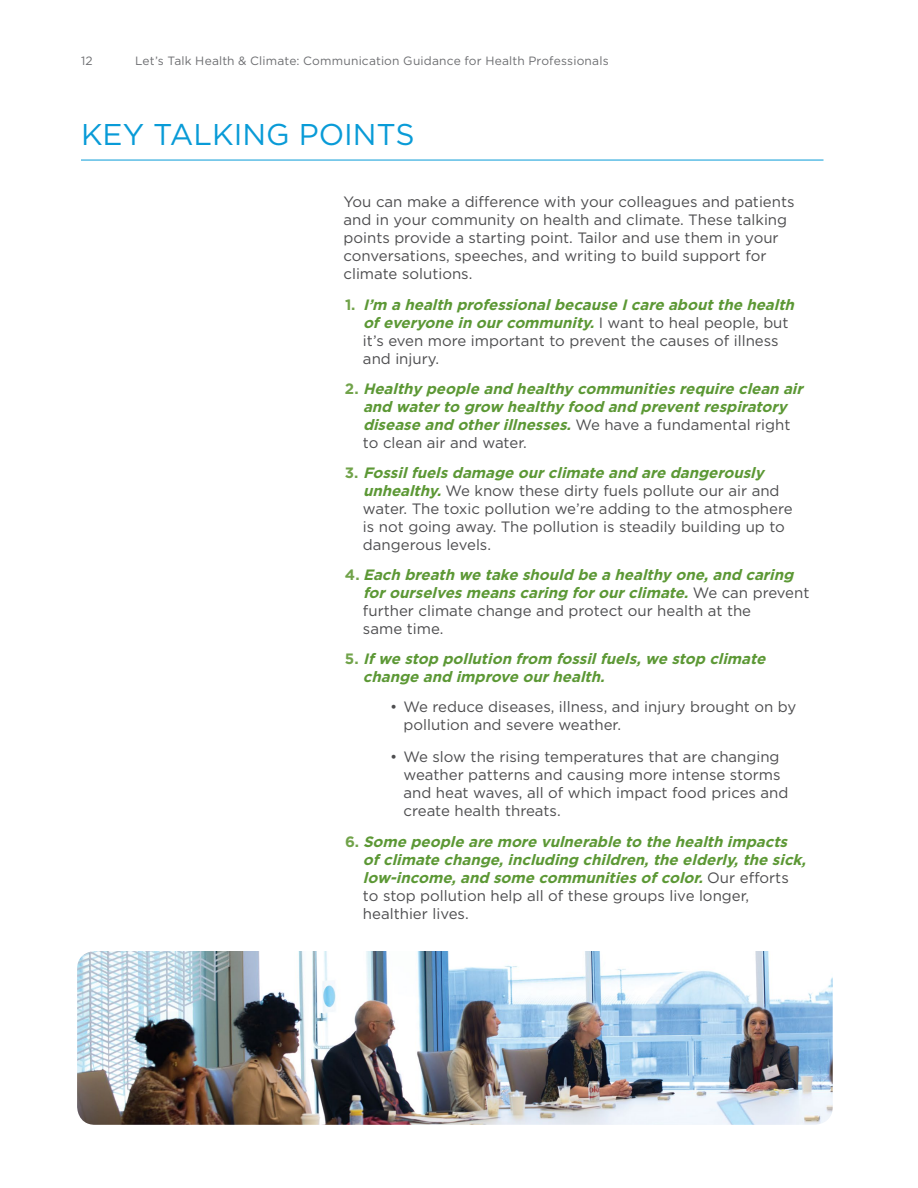
<style>
.page{position:relative;width:918px;height:1188px;background:#fff}
.page>*{position:absolute;margin:0;border:0;box-sizing:border-box;transform-origin:0 0}
.t1{font:30px "Gotham";color:#099bd7}
.t2{font:15px/18px "Gotham";color:#4d4d4f}
.t3{font:italic 700 15px/18px "Gotham";color:#5c9835}
.t4{font:12px "Gotham";letter-spacing:.015em;color:#6d6e71}
.s1{font-weight:700;color:#71a34a}
.s2{font-weight:700;font-style:italic;color:#5c9835}
.s3{font-style:normal;color:#71a34a}
.s4{font-weight:400;font-style:normal;color:#4d4d4f}
</style>
<div class="page">
<hr style="left:81px;top:160px;width:743px;height:1px;background:#099bd7">
<img style="left:77px;top:951px;width:756px;height:174px">
<p class="t4" style="left:81px;top:53px;width:13px">12</p>
<p class="t4" style="left:135px;top:53px;width:475px">Let’s Talk Health &amp; Climate: Communication Guidance for Health Professionals</p>
<h1 class="t1" style="left:81px;top:116px;width:335px">KEY TALKING POINTS</h1>
<p class="t2" style="left:344px;top:192px;width:453px">You can make a difference with your colleagues and patients and in your community on health and climate. These talking points provide a starting point. Tailor and use them in your conversations, speeches, and writing to build support for climate solutions.</p>
<p class="t2" style="left:363px;top:296px;width:437px;text-indent:-18px"><span class="s1">1 .</span> <span class="s2">I’m ahealth professionalbecause Icare aboutthe health ofeveryone in ourcommunity.</span>I w a n t t o h e a l p e o p l e , b u t it’s even more important to prevent the causes of illness and injury.</p>
<p class="t3" style="left:363px;top:380px;width:446px;text-indent:-18px"><span class="s3">2 .</span> Healthypeople and healthycommunitiesrequire clean air and waterto grow healthyfood and preventrespiratory disease and otherillnesses. <span class="s4">W e h a v e a f u n d a m e n t a l r i g h t to clean air and water.</span></p>
<p class="t2" style="left:363px;top:464px;width:431px;text-indent:-18px"><span class="s1">3 .</span> <span class="s2">Fossilfuelsdamage ourclimate and are dangerously unhealthy.</span>We know these dirty fuels pollute our air and water. The toxic pollution we’re adding to the atmosphere is not going away. The pollution is steadily building up to dangerous levels.</p>
<p class="t3" style="left:363px;top:566px;width:448px;text-indent:-18px"><span class="s3">4 .</span> Each breath we take should be ahealthyone,and caring forourselvesmeanscaring forourclimate. <span class="s4">W e c a n p r e v e n t further climate change and protect our health at the<br>same time.</span></p>
<p class="t3" style="left:363px;top:650px;width:409px;text-indent:-18px"><span class="s3">5 .</span> Ifwe stop pollution from fossilfuels,we stop climate change and improve ourhealth.</p>
<p class="t2" style="left:404px;top:698px;width:394px;text-indent:-14px">• We reduce diseases, illness, and injury brought on by pollution and severe weather.</p>
<p class="t2" style="left:404px;top:747px;width:386px;text-indent:-14px">• We slow the rising temperatures that are changing weather patterns and causing more intense storms and heat waves, all of which impact food prices and create health threats.</p>
<p class="t3" style="left:363px;top:833px;width:449px;text-indent:-18px"><span class="s3">6 .</span> Some people are more vulnerable to the health impacts ofclimate change,including children,the elderly,the sick, low-income,and some communitiesofcolor.<span class="s4">O u r e ff o r t s<br>to stop pollution help all of these groups live longer, healthier lives.</span></p>
</div>
